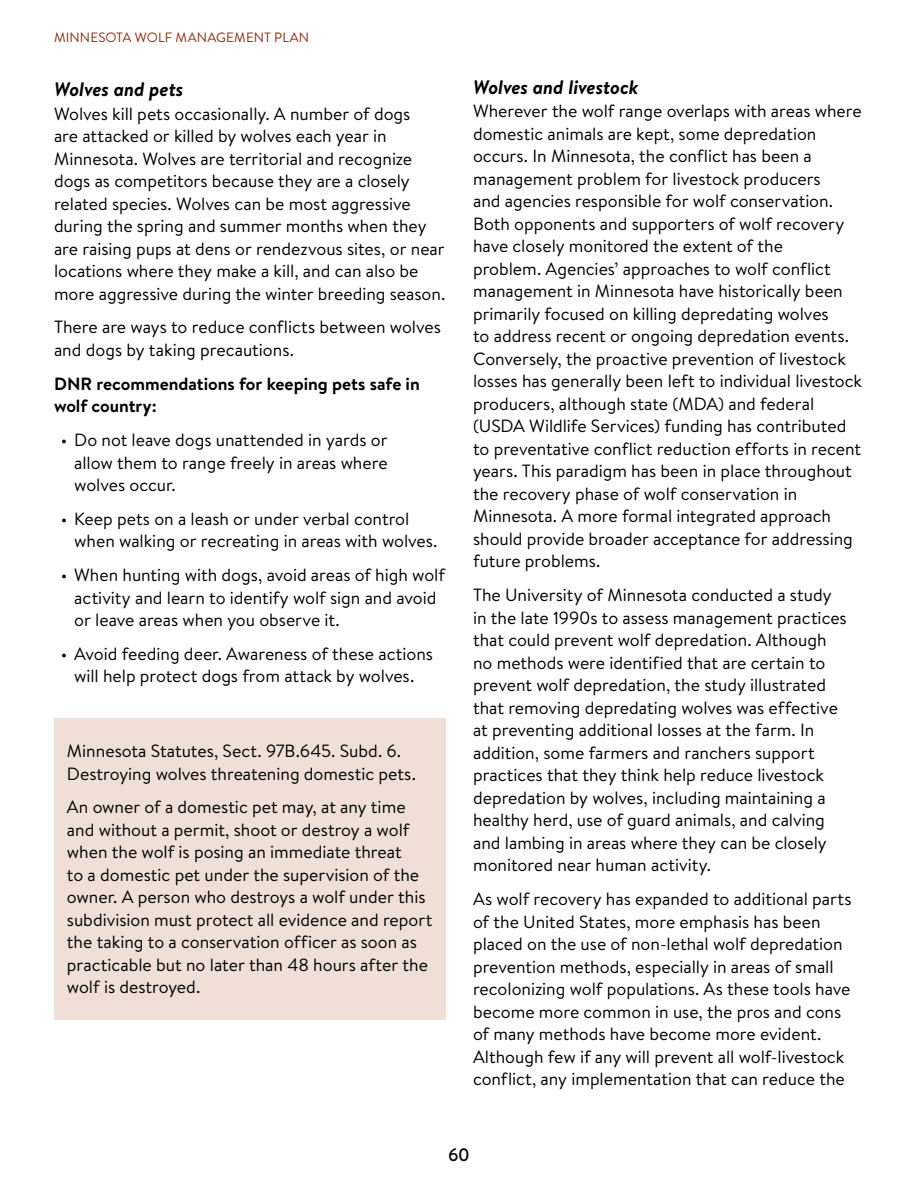
<style>
.page{position:relative;width:918px;height:1188px;background:#fff}
.page>*{position:absolute;margin:0;border:0;box-sizing:border-box;transform-origin:0 0}
.t1{font:italic 700 19.5px "Brandon Text";color:#000}
.t2{font:500 18px "Brandon Text";color:#000}
.t3{font:17.7px/22.5px "Brandon Text";color:#000}
.t4{font:700 17.7px/22.5px "Brandon Text";color:#000}
.t5{font:13.5px "Brandon Text";letter-spacing:.01em;color:#842f15}
</style>
<div class="page">
<div style="left:54px;top:719px;width:392px;height:301px;background:#efdfd6"></div>
<p class="t5" style="left:54px;top:28px;width:257px">MINNESOTA WOLF MANAGEMENT PLAN</p>
<p class="t1" style="left:54px;top:75px;width:131px">Wolves and pets</p>
<p class="t3" style="left:54px;top:102px;width:393px">Wolves kill pets occasionally . A number of dogs<br>are attacked or killed by wolves each year in Minnesota . Wolves are territorial and recognize dogs as competitors because they are a closely related species . Wolves can be most aggressive during the spring and summer months when they are raising pups at dens or rendezvous sites, or near locations where they make a kill, and can also be more aggressive during the winter breeding season .</p>
<p class="t3" style="left:54px;top:315px;width:388px">There are ways to reduce conflicts between wolves and dogs by taking precautions .</p>
<p class="t4" style="left:54px;top:372px;width:367px">DNR recommendations for keeping pets safe in wolf country:</p>
<p class="t3" style="left:74px;top:428px;width:315px;text-align:justify;text-indent:-14px">• Do not leave dogs unattended in yards or allow them to range freely in areas where wolves occur .</p>
<p class="t3" style="left:74px;top:507px;width:365px;text-indent:-14px">• Keep pets on a leash or under verbal control when walking or recreating in areas with wolves .</p>
<p class="t3" style="left:74px;top:563px;width:372px;text-indent:-14px">• When hunting with dogs, avoid areas of high wolf activity and learn to identify wolf sign and avoid or leave areas when you observe it .</p>
<p class="t3" style="left:61px;top:642px;width:374px;text-align:center">• Avoid feeding deer . Awareness of these actions will help protect dogs from attack by wolves .</p>
<p class="t3" style="left:67px;top:739px;width:351px">Minnesota Statutes, Sect . 97B .645 . Subd . 6 .<br>Destroying wolves threatening domestic pets .</p>
<p class="t3" style="left:67px;top:795px;width:367px">An owner of a domestic pet may, at any time and without a permit, shoot or destroy a wolf when the wolf is posing an immediate threat<br>to a domestic pet under the supervision of the owner . A person who destroys a wolf under this subdivision must protect all evidence and report the taking to a conservation officer as soon as practicable but no later than 48 hours after the wolf is destroyed .</p>
<p class="t1" style="left:473px;top:73px;width:167px">Wolves and livestock</p>
<p class="t3" style="left:473px;top:99px;width:391px">Wherever the wolf range overlaps with areas where domestic animals are kept, some depredation occurs . In Minnesota, the conflict has been a management problem for livestock producers<br>and agencies responsible for wolf conservation .<br>Both opponents and supporters of wolf recovery have closely monitored the extent of the<br>problem . Agencies’ approaches to wolf conflict management in Minnesota have historically been primarily focused on killing depredating wolves<br>to address recent or ongoing depredation events .<br>Conversely, the proactive prevention of livestock losses has generally been left to individual livestock producers, although state (MDA) and federal (USDA Wildlife Services) funding has contributed to preventative conflict reduction efforts in recent years . This paradigm has been in place throughout the recovery phase of wolf conservation in Minnesota . A more formal integrated approach should provide broader acceptance for addressing future problems .</p>
<p class="t3" style="left:473px;top:583px;width:375px">The University of Minnesota conducted a study in the late 1990s to assess management practices that could prevent wolf depredation . Although no methods were identified that are certain to prevent wolf depredation, the study illustrated that removing depredating wolves was effective at preventing additional losses at the farm . In addition, some farmers and ranchers support practices that they think help reduce livestock depredation by wolves, including maintaining a healthy herd, use of guard animals, and calving and lambing in areas where they can be closely monitored near human activity .</p>
<p class="t3" style="left:473px;top:887px;width:380px">As wolf recovery has expanded to additional parts of the United States, more emphasis has been placed on the use of non-lethal wolf depredation prevention methods, especially in areas of small recolonizing wolf populations . As these tools have become more common in use, the pros and cons of many methods have become more evident .<br>Although few if any will prevent all wolf-livestock conflict, any implementation that can reduce the</p>
<p class="t2" style="left:448px;top:1142px;width:23px">60</p>
</div>
